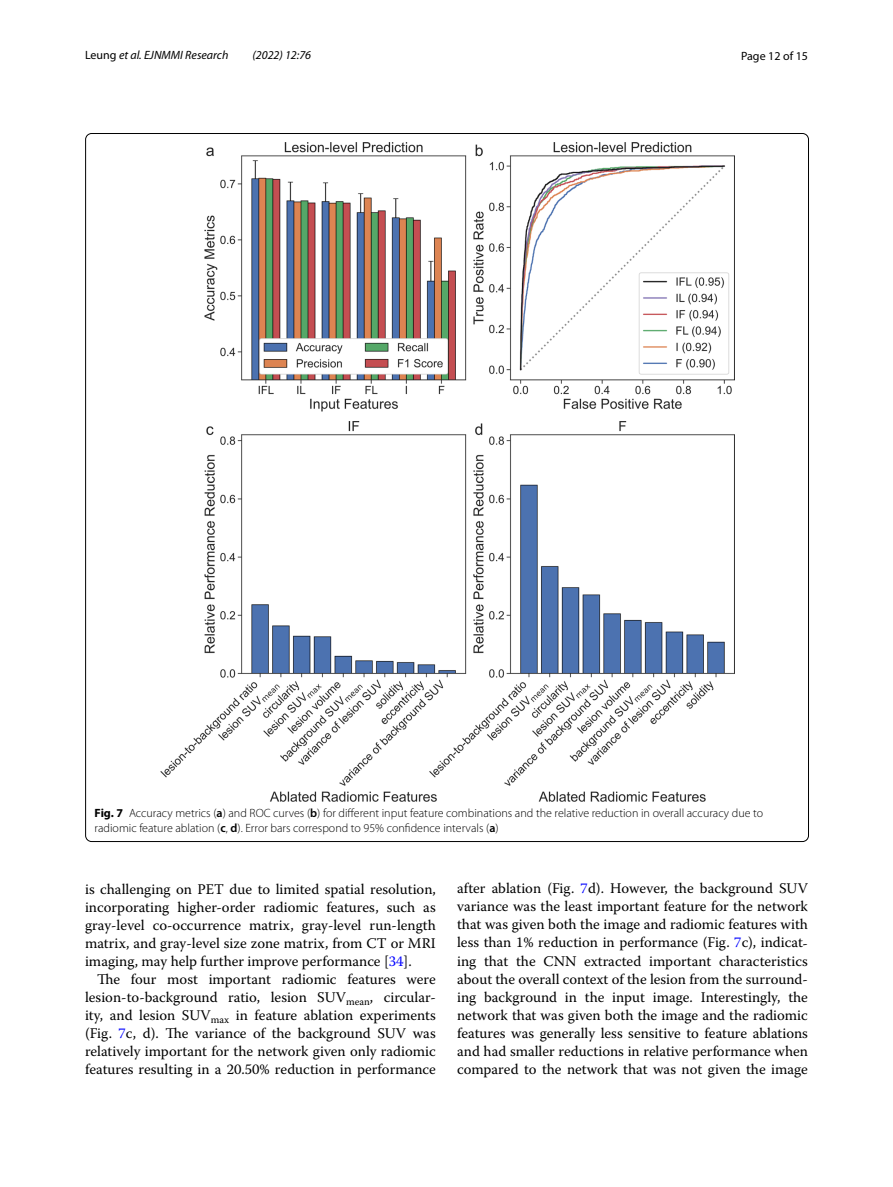
<style>
.page{position:relative;width:893px;height:1187px;background:#fff}
.page>*{position:absolute;margin:0;border:0;box-sizing:border-box;transform-origin:0 0}
.t1{font:14.7px/18px "Warnock Pro";color:#000;text-align:justify}
.t2{font:300 12px/15px "Myriad Pro";color:#000}
.t3{font:italic 12px "Myriad Pro";color:#000}
.t4{font:12px "Myriad Pro";color:#000}
.s1{font-style:normal}
.s2{font-weight:700}
.s3{font-weight:600}
.s4{color:#00f}
</style>
<div class="page">
<img style="left:160px;top:142px;width:574px;height:659px">
<p class="t3" style="left:85px;top:48px;width:145px"><span class="s1">Leung</span> et al. EJNMMI Research</p>
<p class="t3" style="left:252px;top:48px;width:60px">(2022) 12:76</p>
<p class="t4" style="left:741px;top:48px;width:68px">Page 12 of 15</p>
<p class="t2" style="left:95px;top:805px;width:670px"><span class="s2">Fig. 7</span> Accuracy metrics (<span class="s3">a</span>) and ROC curves (<span class="s3">b</span>) for different input feature combinations and the relative reduction in overall accuracy due to radiomic feature ablation (<span class="s3">c</span>, <span class="s3">d</span>). Error bars correspond to 95% confidence intervals (<span class="s3">a</span>)</p>
<p class="t1" style="left:85px;top:879px;width:352px">is challenging on PET due to limited spatial resolution, incorporating higher-order radiomic features, such as gray-level co-occurrence matrix, gray-level run-length matrix, and gray-level size zone matrix, from CT or MRI imaging, may help further improve performance [<span class="s4">34</span>].</p>
<p class="t1" style="left:85px;top:969px;width:352px;text-indent:12px">The four most important radiomic features were lesion-to-background ratio, lesion SUV<sub>mean</sub>, circular&shy;ity, and lesion SUV<sub>max</sub> in feature ablation experiments (Fig. <span class="s4">7</span>c, d). The variance of the background SUV was relatively important for the network given only radiomic features resulting in a 20.50% reduction in performance</p>
<p class="t1" style="left:457px;top:879px;width:352px">after ablation (Fig. <span class="s4">7</span>d). However, the background SUV variance was the least important feature for the network that was given both the image and radiomic features with less than 1% reduction in performance (Fig. <span class="s4">7</span>c), indicat&shy;ing that the CNN extracted important characteristics about the overall context of the lesion from the surround&shy;ing background in the input image. Interestingly, the network that was given both the image and the radiomic features was generally less sensitive to feature ablations and had smaller reductions in relative performance when compared to the network that was not given the image</p>
</div>
